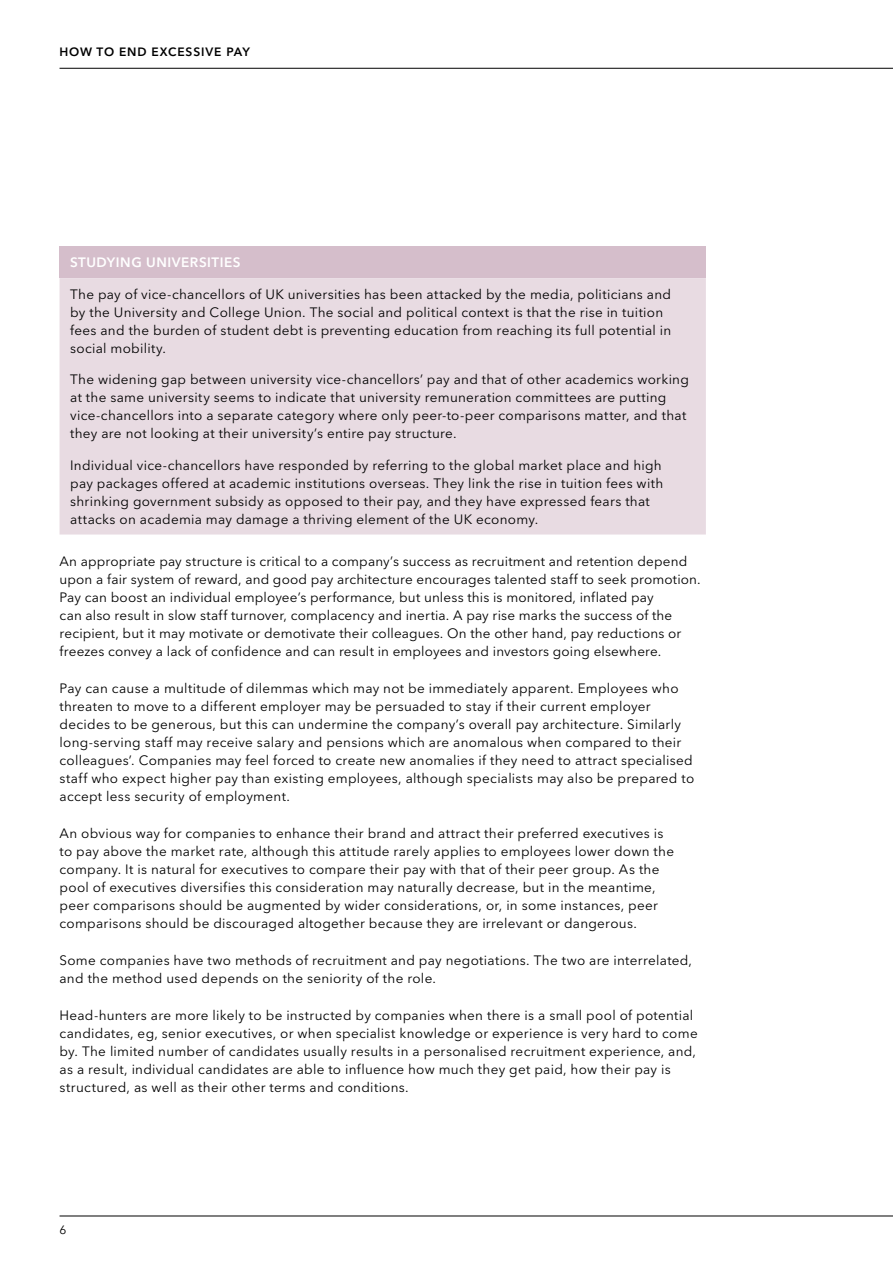
<style>
.page{position:relative;width:893px;height:1263px;background:#fff}
.page>*{position:absolute;margin:0;border:0;box-sizing:border-box;transform-origin:0 0}
.BODYTEXT{font:13.5px/18px "Avenir Next LT Pro";letter-spacing:.02em;color:#000}
.Heading_3{font:600 13.5px "Avenir Next LT Pro";letter-spacing:.04em;color:#fff}
.t1{font:600 12px "Avenir Next LT Pro";letter-spacing:.075em;color:#000}
.t2{font:12px "Avenir Next LT Pro";color:#000}
</style>
<div class="page">
<hr style="left:60px;top:68px;width:833px;height:1px;background:#000">
<div style="left:60px;top:247px;width:646px;height:31px;background:#d5becb"></div>
<div style="left:60px;top:278px;width:646px;height:256px;background:#e8dbe2"></div>
<hr style="left:60px;top:1216px;width:833px;height:1px;background:#000">
<p class="t1" style="left:59px;top:44px;width:192px">HOW TO END EXCESSIVE PAY</p>
<p class="Heading_3" style="left:70px;top:255px;width:172px">STUDYING UNIVERSITIES</p>
<p class="BODYTEXT" style="left:70px;top:285px;width:603px">The pay of vice-chancellors of UK universities has been attacked by the media, politicians and by the University and College Union. The social and political context is that the rise in tuition fees and the burden of student debt is preventing education from reaching its full potential in social mobility.</p>
<p class="BODYTEXT" style="left:70px;top:371px;width:620px">The widening gap between university vice-chancellors’ pay and that of other academics working at the same university seems to indicate that university remuneration committees are putting vice-chancellors into a separate category where only peer-to-peer comparisons matter, and that they are not looking at their university’s entire pay structure.</p>
<p class="BODYTEXT" style="left:70px;top:456px;width:595px">Individual vice-chancellors have responded by referring to the global market place and high pay packages offered at academic institutions overseas. They link the rise in tuition fees with shrinking government subsidy as opposed to their pay, and they have expressed fears that attacks on academia may damage a thriving element of the UK economy.</p>
<p class="BODYTEXT" style="left:60px;top:552px;width:643px">An appropriate pay structure is critical to a company’s success as recruitment and retention depend upon a fair system of reward, and good pay architecture encourages talented staff to seek promotion.<br>Pay can boost an individual employee’s performance, but unless this is monitored, inflated pay<br>can also result in slow staff turnover, complacency and inertia. A pay rise marks the success of the recipient, but it may motivate or demotivate their colleagues. On the other hand, pay reductions or freezes convey a lack of confidence and can result in employees and investors going elsewhere.</p>
<p class="BODYTEXT" style="left:60px;top:679px;width:636px">Pay can cause a multitude of dilemmas which may not be immediately apparent. Employees who threaten to move to a different employer may be persuaded to stay if their current employer decides to be generous, but this can undermine the company’s overall pay architecture. Similarly long-serving staff may receive salary and pensions which are anomalous when compared to their colleagues’. Companies may feel forced to create new anomalies if they need to attract specialised staff who expect higher pay than existing employees, although specialists may also be prepared to accept less security of employment.</p>
<p class="BODYTEXT" style="left:60px;top:824px;width:616px">An obvious way for companies to enhance their brand and attract their preferred executives is to pay above the market rate, although this attitude rarely applies to employees lower down the company. It is natural for executives to compare their pay with that of their peer group. As the pool of executives diversifies this consideration may naturally decrease, but in the meantime, peer comparisons should be augmented by wider considerations, or, in some instances, peer comparisons should be discouraged altogether because they are irrelevant or dangerous.</p>
<p class="BODYTEXT" style="left:60px;top:951px;width:634px">Some companies have two methods of recruitment and pay negotiations. The two are interrelated, and the method used depends on the seniority of the role.</p>
<p class="BODYTEXT" style="left:60px;top:1006px;width:640px">Head-hunters are more likely to be instructed by companies when there is a small pool of potential candidates, eg, senior executives, or when specialist knowledge or experience is very hard to come by. The limited number of candidates usually results in a personalised recruitment experience, and, as a result, individual candidates are able to influence how much they get paid, how their pay is structured, as well as their other terms and conditions.</p>
<p class="t2" style="left:60px;top:1222px;width:8px">6</p>
</div>
